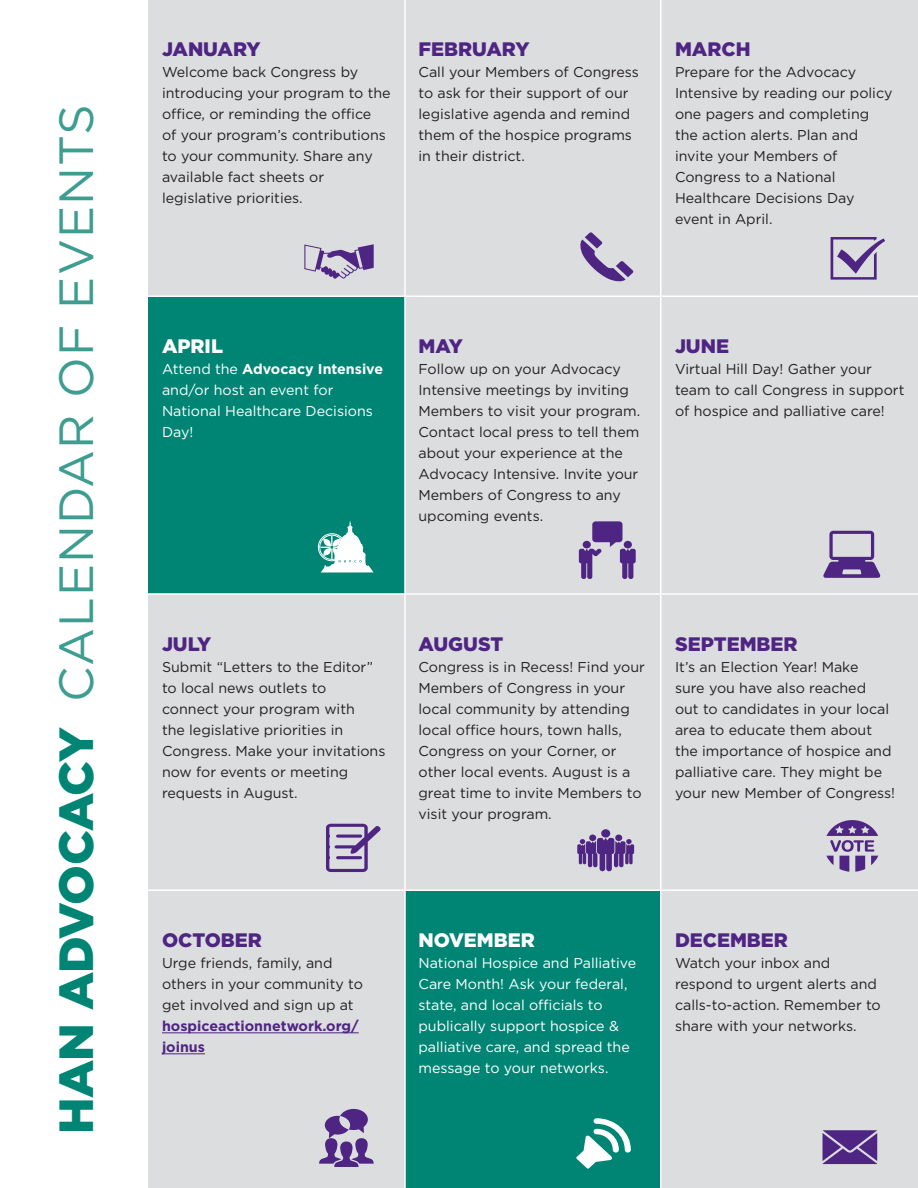
<style>
.page{position:relative;width:918px;height:1188px;background:#fff}
.page>*{position:absolute;margin:0;border:0;box-sizing:border-box;transform-origin:0 0}
.t1{font:48px "Gotham";letter-spacing:.02em;color:#3d9d90}
.t2{font:900 19.5px "Gotham";color:#4e2582}
.t3{font:900 19.5px "Gotham";color:#fff}
.t4{font:14.25px/21px "Gotham";color:#231f20}
.t5{font:14.25px/21px "Gotham";color:#fff}
.t6{font:700 14.25px/21px "Gotham";color:#4e2582}
.s1{font-weight:900;color:#008575}
.s2{font-weight:700}
</style>
<div class="page">
<div style="left:148px;top:0;width:257px;height:297px;background:#dcdddf"></div>
<div style="left:405px;top:0;width:257px;height:297px;background:#dcdddf"></div>
<div style="left:662px;top:0;width:256px;height:297px;background:#dcdddf"></div>
<div style="left:148px;top:297px;width:257px;height:297px;background:#008575"></div>
<div style="left:405px;top:297px;width:257px;height:297px;background:#dcdddf"></div>
<div style="left:662px;top:297px;width:256px;height:297px;background:#dcdddf"></div>
<div style="left:148px;top:594px;width:257px;height:297px;background:#dcdddf"></div>
<div style="left:405px;top:594px;width:257px;height:297px;background:#dcdddf"></div>
<div style="left:662px;top:594px;width:256px;height:297px;background:#dcdddf"></div>
<div style="left:148px;top:891px;width:257px;height:297px;background:#dcdddf"></div>
<hr style="left:162px;top:1032px;width:197px;height:1px;background:#4e2582">
<hr style="left:162px;top:1053px;width:43px;height:1px;background:#4e2582">
<div style="left:405px;top:891px;width:257px;height:297px;background:#008575"></div>
<div style="left:662px;top:891px;width:256px;height:297px;background:#dcdddf"></div>
<hr style="left:404px;top:0;width:2px;height:1188px;background:#fff">
<hr style="left:660px;top:0;width:2px;height:1188px;background:#fff">
<hr style="left:141px;top:296px;width:777px;height:1px;background:#fff">
<hr style="left:135px;top:593px;width:783px;height:2px;background:#fff">
<hr style="left:141px;top:890px;width:777px;height:1px;background:#fff">
<div style="left:318px;top:533px;width:28px;height:28px;border:1px solid #fff;border-radius:50%"></div>
<svg style="left:320px;top:521px;width:54px;height:52px"></svg>
<svg style="left:823px;top:1130px;width:54px;height:34px;background:#623f8f"></svg>
<svg style="left:580px;top:232px;width:53px;height:50px"></svg>
<svg style="left:831px;top:237px;width:54px;height:43px"></svg>
<svg style="left:579px;top:521px;width:57px;height:58px"></svg>
<svg style="left:319px;top:1109px;width:55px;height:58px"></svg>
<svg style="left:823px;top:531px;width:57px;height:47px"></svg>
<svg style="left:576px;top:1118px;width:55px;height:51px"></svg>
<svg style="left:304px;top:244px;width:70px;height:35px"></svg>
<svg style="left:326px;top:824px;width:55px;height:48px"></svg>
<svg style="left:577px;top:829px;width:57px;height:42px"></svg>
<svg style="left:826px;top:820px;width:52px;height:52px"></svg>
<h1 class="t1" style="left:45px;top:1134px;width:1031px;rotate:-90deg"><span class="s1">HAN ADVOCACY</span> CALENDAR OF EVENTS</h1>
<h2 class="t2" style="left:162px;top:36px;width:100px">JANUARY</h2>
<p class="t4" style="left:162px;top:62px;width:230px">Welcome back Congress by introducing your program to the office, or reminding the office<br>of your program’s contributions to your community. Share any available fact sheets or legislative priorities.</p>
<h2 class="t2" style="left:418px;top:36px;width:112px">FEBRUARY</h2>
<p class="t4" style="left:418px;top:62px;width:222px">Call your Members of Congress to ask for their support of our legislative agenda and remind them of the hospice programs in their district.</p>
<h2 class="t2" style="left:675px;top:36px;width:77px">MARCH</h2>
<p class="t4" style="left:675px;top:62px;width:219px">Prepare for the Advocacy<br>Intensive by reading our policy one pagers and completing the action alerts. Plan and invite your Members of<br>Congress to a National<br>Healthcare Decisions Day event in April.</p>
<h2 class="t3" style="left:162px;top:333px;width:63px">APRIL</h2>
<p class="t5" style="left:162px;top:359px;width:223px">Attend the <span class="s2">Advocacy Intensive </span>and/or host an event for<br>National Healthcare Decisions<br>Day!</p>
<h2 class="t2" style="left:418px;top:333px;width:46px">MAY</h2>
<p class="t4" style="left:418px;top:359px;width:223px">Follow up on your Advocacy<br>Intensive meetings by inviting<br>Members to visit your program.<br>Contact local press to tell them about your experience at the<br>Advocacy Intensive. Invite your<br>Members of Congress to any upcoming events.</p>
<h2 class="t2" style="left:675px;top:333px;width:56px">JUNE</h2>
<p class="t4" style="left:675px;top:359px;width:231px">Virtual Hill Day! Gather your team to call Congress in support of hospice and palliative care!</p>
<h2 class="t2" style="left:162px;top:631px;width:51px">JULY</h2>
<p class="t4" style="left:162px;top:656px;width:225px">Submit “Letters to the Editor” to local news outlets to connect your program with<br>the legislative priorities in<br>Congress. Make your invitations now for events or meeting requests in August.</p>
<h2 class="t2" style="left:418px;top:631px;width:86px">AUGUST</h2>
<p class="t4" style="left:418px;top:656px;width:228px">Congress is in Recess! Find your<br>Members of Congress in your local community by attending local office hours, town halls,<br>Congress on your Corner, or other local events. August is a great time to invite Members to visit your program.</p>
<h2 class="t2" style="left:675px;top:631px;width:124px">SEPTEMBER</h2>
<p class="t4" style="left:675px;top:656px;width:222px">It’s an Election Year! Make<br>sure you have also reached<br>out to candidates in your local area to educate them about the importance of hospice and palliative care. They might be your new Member of Congress!</p>
<h2 class="t2" style="left:162px;top:927px;width:101px">OCTOBER</h2>
<p class="t4" style="left:162px;top:953px;width:202px">Urge friends, family, and others in your community to get involved and sign up at</p>
<p class="t6" style="left:162px;top:1016px;width:198px">hospiceactionnetwork.org/ joinus</p>
<h2 class="t3" style="left:418px;top:927px;width:118px">NOVEMBER</h2>
<p class="t5" style="left:418px;top:953px;width:219px">National Hospice and Palliative<br>Care Month! Ask your federal, state, and local officials to publically support hospice &amp; palliative care, and spread the message to your networks.</p>
<h2 class="t2" style="left:675px;top:927px;width:114px">DECEMBER</h2>
<p class="t4" style="left:675px;top:953px;width:207px">Watch your inbox and respond to urgent alerts and calls-to-action. Remember to share with your networks.</p>
</div>
